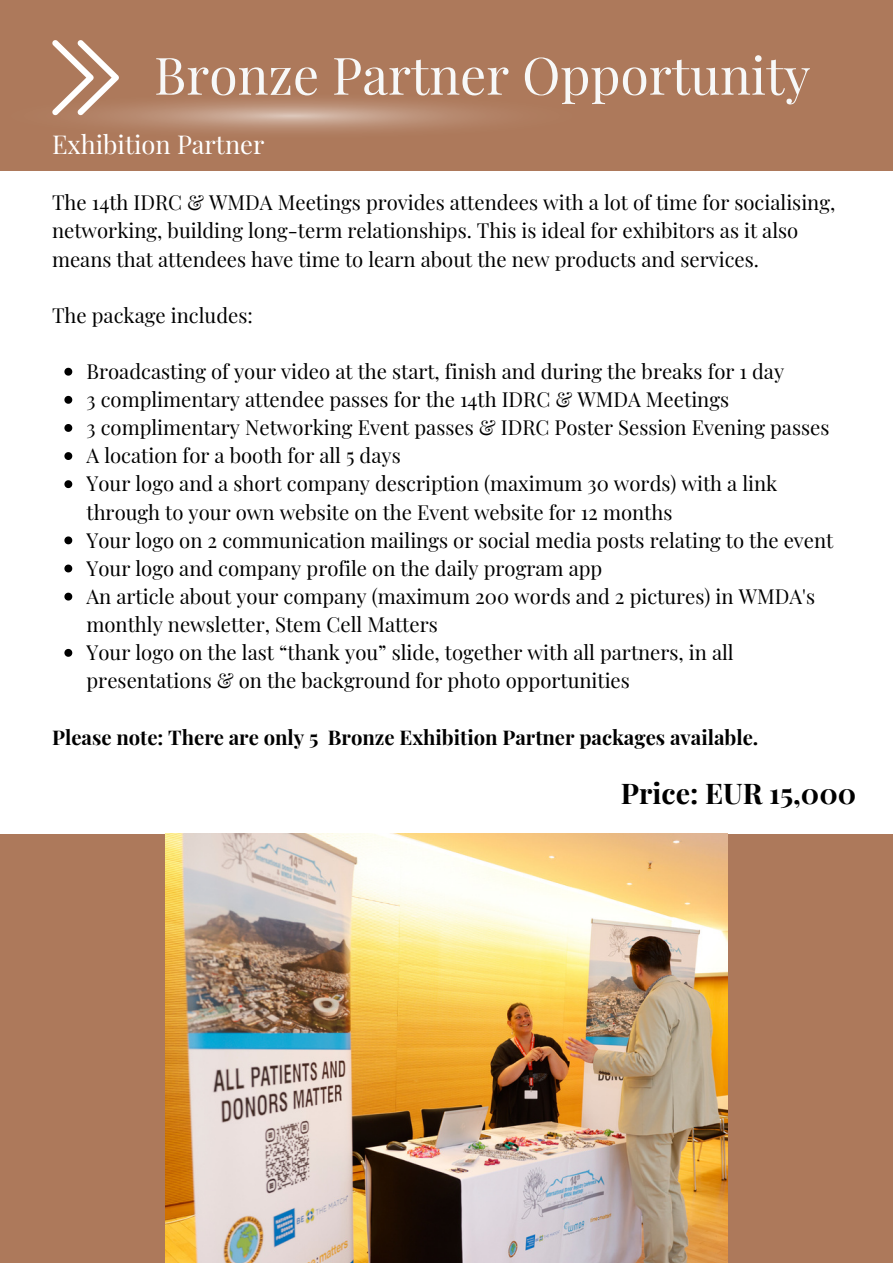
<style>
.page{position:relative;width:893px;height:1264px;background:#fff}
.page>*{position:absolute;margin:0;border:0;box-sizing:border-box;transform-origin:0 0}
.t1{font:51.6px "Playfair Display";color:#f7f8f8}
.t2{font:700 28.5px "Playfair Display";color:#000}
.t3{font:25.5px "Playfair Display";color:#fff}
.t4{font:20.25px/28px "Playfair Display";color:#000}
.t5{font:700 20.25px "Playfair Display";color:#000}
</style>
<div class="page">
<div style="left:0;top:0;width:892px;height:1262px;background:#ad795b"></div>
<div style="left:0;top:172px;width:892px;height:662px;background:#fff"></div>
<svg style="left:52px;top:40px;width:443px;height:92px"></svg>
<img style="left:165px;top:834px;width:562px;height:428px">
<svg style="left:64px;top:368px;width:8px;height:7px"></svg>
<svg style="left:64px;top:396px;width:8px;height:8px"></svg>
<svg style="left:64px;top:424px;width:8px;height:8px"></svg>
<svg style="left:64px;top:452px;width:8px;height:8px"></svg>
<svg style="left:64px;top:480px;width:8px;height:8px"></svg>
<svg style="left:64px;top:536px;width:8px;height:8px"></svg>
<svg style="left:64px;top:564px;width:8px;height:8px"></svg>
<svg style="left:64px;top:592px;width:8px;height:8px"></svg>
<svg style="left:64px;top:649px;width:8px;height:7px"></svg>
<p class="t1" style="left:154px;top:39px;width:657px">Bronze Partner Opportunity</p>
<p class="t3" style="left:52px;top:126px;width:214px">Exhibition Partner</p>
<p class="t4" style="left:52px;top:188px;width:784px">The 14th IDRC &amp; WMDA Meetings provides attendees with a lot of time for socialising, networking, building long-term relationships. This is ideal for exhibitors as it also means that attendees have time to learn about the new products and services.</p>
<p class="t4" style="left:52px;top:300px;width:202px">The package includes:</p>
<p class="t4" style="left:86px;top:356px;width:699px">Broadcasting of your video at the start, finish and during the breaks for 1 day</p>
<p class="t4" style="left:86px;top:384px;width:644px">3 complimentary attendee passes for the 14th IDRC &amp; WMDA Meetings</p>
<p class="t4" style="left:86px;top:413px;width:744px">3 complimentary Networking Event passes &amp; IDRC Poster Session Evening passes</p>
<p class="t4" style="left:86px;top:441px;width:316px">A location for a booth for all 5 days</p>
<p class="t4" style="left:86px;top:469px;width:692px">Your logo and a short company description (maximum 30 words) with a link through to your own website on the Event website for 12 months</p>
<p class="t4" style="left:86px;top:525px;width:748px">Your logo on 2 communication mailings or social media posts relating to the event</p>
<p class="t4" style="left:86px;top:553px;width:517px">Your logo and company profile on the daily program app</p>
<p class="t4" style="left:86px;top:581px;width:730px">An article about your company (maximum 200 words and 2 pictures) in WMDA's monthly newsletter, Stem Cell Matters</p>
<p class="t4" style="left:86px;top:637px;width:648px">Your logo on the last “thank you” slide, together with all partners, in all presentations &amp; on the background for photo opportunities</p>
<p class="t5" style="left:52px;top:722px;width:707px">Please note: There are only 5 Bronze Exhibition Partner packages available.</p>
<p class="t2" style="left:620px;top:773px;width:237px">Price: EUR 15,000</p>
</div>
